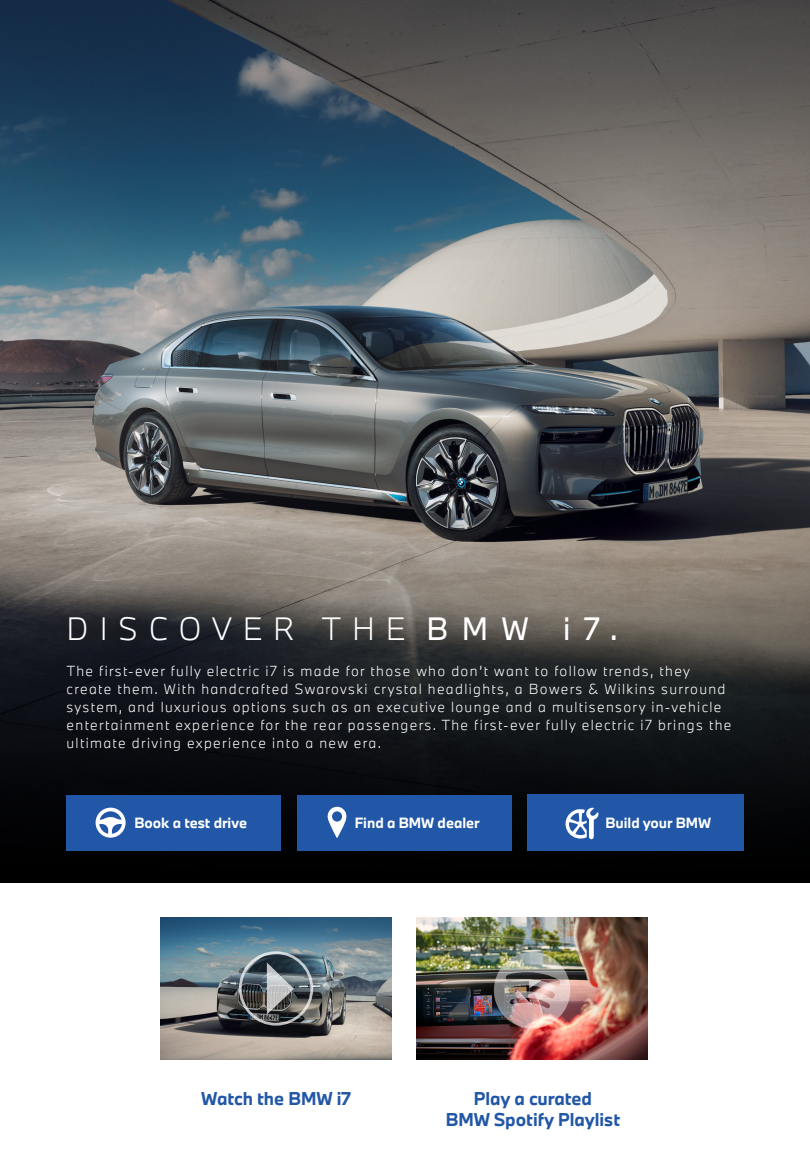
<style>
.page{position:relative;width:810px;height:1170px;background:#fff}
.page>*{position:absolute;margin:0;border:0;box-sizing:border-box;transform-origin:0 0}
.t1{font:300 30px "BMW Type Next Latin";letter-spacing:.36em;color:#fff}
.t2{font:700 17.25px/20.7px "BMW Type Next Latin";color:#2157a6;text-align:center}
.t3{font:700 13.8px "BMW Type Next Latin";color:#fff}
.t4{font:700 13.65px "BMW Type Next Latin";color:#fff}
.t5{font:300 13.5px/18px "BMW Type Next Latin";letter-spacing:.1em;color:#fff}
.s1{font-weight:400}
</style>
<div class="page">
<img style="left:0;top:0;width:810px;height:489px">
<svg style="left:0;top:489px;width:810px;height:394px;background:#393838"></svg>
<img style="left:416px;top:917px;width:232px;height:142px">
<img style="left:494px;top:952px;width:76px;height:76px">
<div style="left:297px;top:795px;width:214px;height:55px;background:#2157a6"></div>
<svg style="left:327px;top:806px;width:20px;height:32px"></svg>
<div style="left:66px;top:795px;width:214px;height:55px;background:#2157a6"></div>
<svg style="left:96px;top:807px;width:30px;height:30px"></svg>
<div style="left:528px;top:794px;width:216px;height:57px;background:#2157a6"></div>
<svg style="left:565px;top:807px;width:34px;height:33px"></svg>
<img style="left:160px;top:917px;width:232px;height:142px">
<div style="left:239px;top:951px;width:74px;height:74px;border:3px solid #fff;border-radius:50%"></div>
<svg style="left:267px;top:962px;width:27px;height:52px"></svg>
<h1 class="t1" style="left:67px;top:608px;width:553px">DISCOVER THE <span class="s1">BMW i7.</span></h1>
<p class="t5" style="left:67px;top:662px;width:666px">The first-ever fully electric i7 is made for those who don’t want to follow trends, they create them. With handcrafted Swarovski crystal headlights, a Bowers &amp; Wilkins surround system, and luxurious options such as an executive lounge and a multisensory in-vehicle entertainment experience for the rear passengers. The first-ever fully electric i7 brings the ultimate driving experience into a new era.</p>
<p class="t3" style="left:134px;top:814px;width:114px">Book a test drive</p>
<p class="t3" style="left:355px;top:813px;width:126px">Find a BMW dealer</p>
<p class="t4" style="left:605px;top:813px;width:107px">Build your BMW</p>
<p class="t2" style="left:201px;top:1088px;width:151px">Watch the BMW i7</p>
<p class="t2" style="left:446px;top:1088px;width:176px">Play a curated<br>BMW Spotify Playlist</p>
</div>
